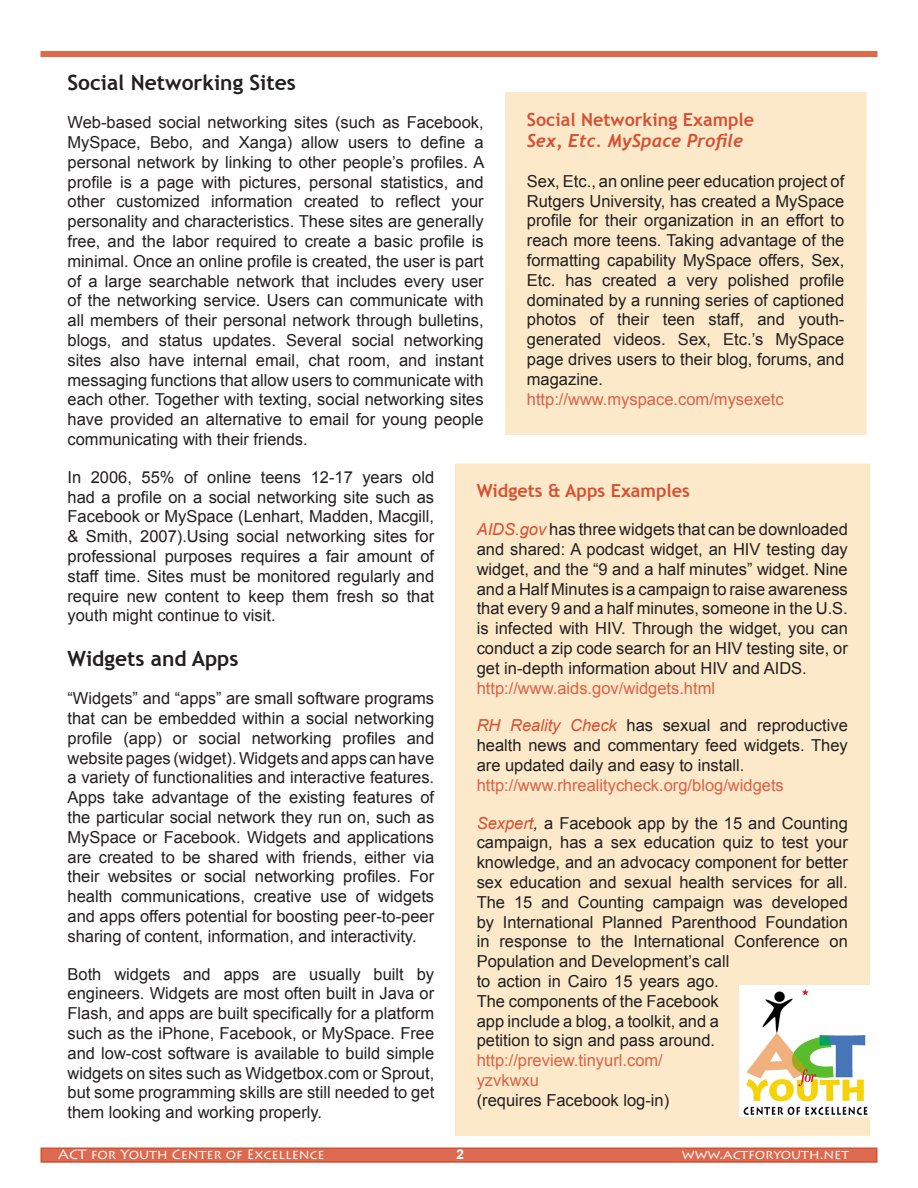
<style>
.page{position:relative;width:918px;height:1188px;background:#fff}
.page>*{position:absolute;margin:0;border:0;box-sizing:border-box;transform-origin:0 0}
.t1{font:700 21px "Trebuchet MS";color:#231f20}
.t2{font:700 18px/21.6px "Trebuchet MS";color:#d65031}
.t3{font:16.5px/19.8px "Arial";color:#231f20;text-align:justify}
.t4{font:16.5px/19.8px "Arial";color:#da6146}
.t5{font:13.5px "Lithos Pro";color:#fff}
.t6{font:700 13.5px "Arial";color:#fff}
.s1{font-family:"Trebuchet";font-style:italic}
.s2{font-style:italic;color:#d65031}
.s3{font-style:italic}
</style>
<div class="page">
<div style="left:41px;top:1148px;width:836px;height:14px;background:#dc6a50"></div>
<div style="left:40px;top:1148px;width:838px;height:15px;border:2px solid #d65031"></div>
<div style="left:40px;top:51px;width:838px;height:6px;background:#de6a48"></div>
<div style="left:505px;top:92px;width:362px;height:343px;background:#fce9ca"></div>
<div style="left:455px;top:463px;width:415px;height:673px;background:#fce9ca"></div>
<img style="left:740px;top:985px;width:130px;height:131px">
<p class="t1" style="left:68px;top:70px;width:230px">Social Networking Sites</p>
<p class="t3" style="left:68px;top:113px;width:419px">Web-based social networking sites (such as Facebook, MySpace, Bebo, and Xanga) allow users to define a personal network by linking to other people’s profiles. A profile is a page with pictures, personal statistics, and other customized information created to reflect your personality and characteristics. These sites are generally free, and the labor required to create a basic profile is minimal. Once an online profile is created, the user is part of a large searchable network that includes every user of the networking service. Users can communicate with all members of their personal network through bulletins, blogs, and status updates. Several social networking sites also have internal email, chat room, and instant messaging functions that allow users to communicate with each other. Together with texting, social networking sites have provided an alternative to email for young people communicating with their friends.</p>
<p class="t3" style="left:68px;top:467px;width:368px">In 2006, 55% of online teens 12-17 years old had a profile on a social networking site such as Facebook or MySpace (Lenhart, Madden, Macgill, &amp; Smith, 2007).Using social networking sites for professional purposes requires a fair amount of staff time. Sites must be monitored regularly and require new content to keep them fresh so that youth might continue to visit.</p>
<p class="t1" style="left:68px;top:646px;width:173px">Widgets and Apps</p>
<p class="t3" style="left:68px;top:689px;width:368px">“Widgets” and “apps” are small software programs that can be embedded within a social networking profile (app) or social networking profiles and website pages (widget). Widgets and apps can have a variety of functionalities and interactive features.<br>Apps take advantage of the existing features of the particular social network they run on, such as MySpace or Facebook. Widgets and applications are created to be shared with friends, either via their websites or social networking profiles. For health communications, creative use of widgets and apps offers potential for boosting peer-to-peer sharing of content, information, and interactivity.</p>
<p class="t3" style="left:68px;top:964px;width:368px">Both widgets and apps are usually built by engineers. Widgets are most often built in Java or Flash, and apps are built specifically for a platform such as the iPhone, Facebook, or MySpace. Free and low-cost software is available to build simple widgets on sites such as Widgetbox.com or Sprout, but some programming skills are still needed to get them looking and working properly.</p>
<p class="t2" style="left:527px;top:108px;width:229px">Social Networking Example<br><span class="s1">Sex, Etc. MySpace Profile</span></p>
<p class="t3" style="left:527px;top:171px;width:319px">Sex, Etc., an online peer education project of Rutgers University, has created a MySpace profile for their organization in an effort to reach more teens. Taking advantage of the formatting capability MySpace offers, Sex, Etc. has created a very polished profile dominated by a running series of captioned photos of their teen staff, and youth&shy;generated videos. Sex, Etc.’s MySpace page drives users to their blog, forums, and magazine.</p>
<p class="t4" style="left:527px;top:389px;width:258px">http://www.myspace.com/mysexetc</p>
<p class="t2" style="left:477px;top:480px;width:215px">Widgets &amp; Apps Examples</p>
<p class="t3" style="left:477px;top:520px;width:373px"><span class="s2">AIDS.gov</span> has three widgets that can be downloaded and shared: A podcast widget, an HIV testing day widget, and the “9 and a half minutes” widget. Nine and a Half Minutes is a campaign to raise awareness that every 9 and a half minutes, someone in the U.S. is infected with HIV. Through the widget, you can conduct a zip code search for an HIV testing site, or get in-depth information about HIV and AIDS.</p>
<p class="t4" style="left:477px;top:678px;width:240px">http://www.aids.gov/widgets.html</p>
<p class="t3" style="left:477px;top:716px;width:373px"><span class="s2">RH Reality Check</span> has sexual and reproductive health news and commentary feed widgets. They are updated daily and easy to install.</p>
<p class="t4" style="left:477px;top:775px;width:309px">http://www.rhrealitycheck.org/blog/widgets</p>
<p class="t3" style="left:477px;top:813px;width:373px;text-align:left"><span class="s2">Sexpert</span><span class="s3">,</span> a Facebook app by the 15 and Counting campaign, has a sex education quiz to test your knowledge, and an advocacy component for better sex education and sexual health services for all.<br>The 15 and Counting campaign was developed by International Planned Parenthood Foundation in response to the International Conference on Population and Development’s call<br>to action in Cairo 15 years ago.<br>The components of the Facebook<br>app include a blog, a toolkit, and a<br>petition to sign and pass around.</p>
<p class="t4" style="left:477px;top:1051px;width:188px">http://preview.tinyurl.com/ yzvkwxu</p>
<p class="t3" style="left:477px;top:1090px;width:194px">(requires Facebook log-in)</p>
<p class="t5" style="left:58px;top:1146px;width:268px">ACT for Youth Center of Excellence</p>
<p class="t6" style="left:456px;top:1145px;width:9px">2</p>
<p class="t5" style="left:682px;top:1146px;width:169px">www.actforyouth.net</p>
</div>
